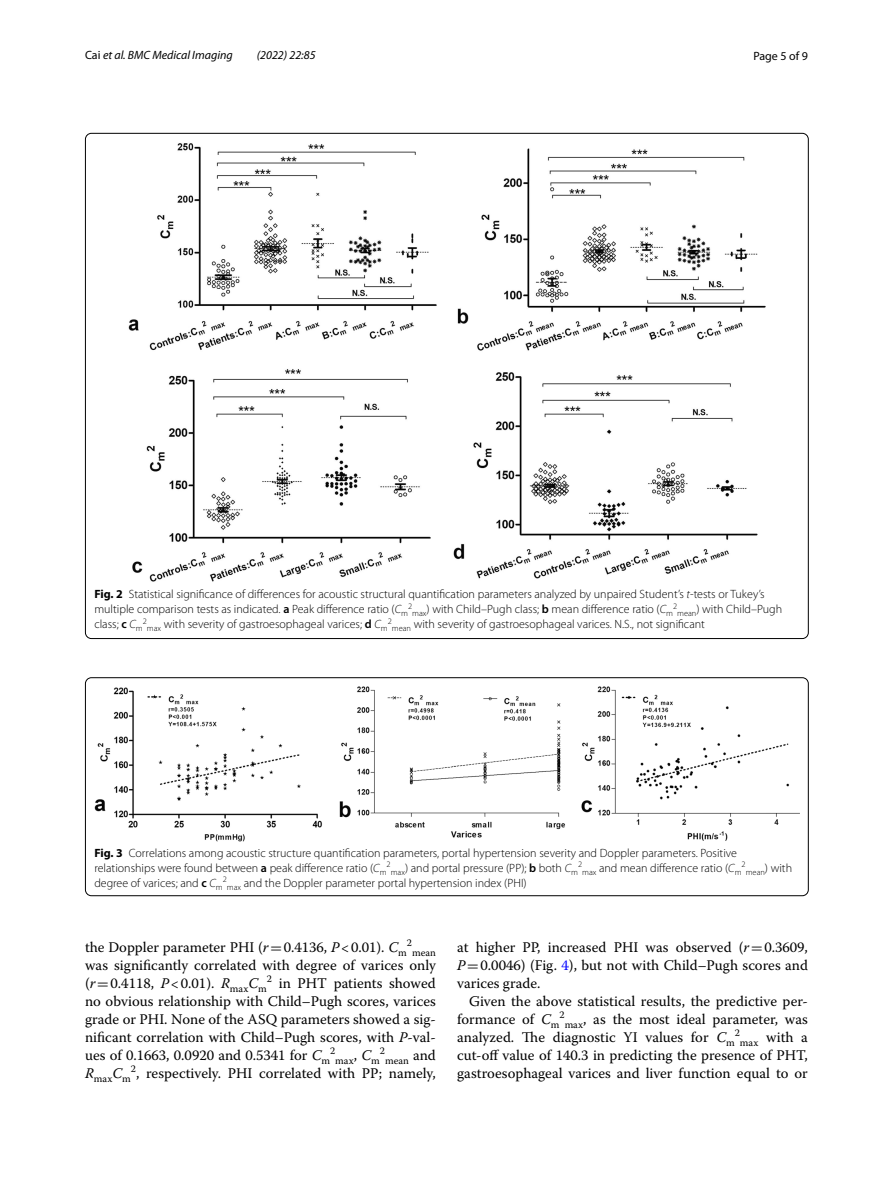
<style>
.page{position:relative;width:893px;height:1187px;background:#fff}
.page>*{position:absolute;margin:0;border:0;box-sizing:border-box;transform-origin:0 0}
.t1{font:14.7px/18px "Warnock Pro";color:#000;text-align:justify}
.t2{font:300 12px/15px "Myriad Pro";color:#000}
.t3{font:italic 12px "Myriad Pro";color:#000}
.t4{font:12px "Myriad Pro";color:#000}
.t5{font:10.35px/9.6px "Warnock Pro";color:#000}
.t6{font:300 8.4px "Myriad Pro";color:#000}
.s1{font-style:normal}
.s2{font-weight:700}
.s3{font-style:italic}
.s4{font-weight:600}
.s5{font-family:"MTSY"}
.s6{color:#00f}
</style>
<div class="page">
<img style="left:128px;top:143px;width:638px;height:439px">
<img style="left:94px;top:686px;width:706px;height:155px">
<div style="left:85px;top:677px;width:723px;height:218px;border:1px solid #000;border-radius:6px"></div>
<p class="t3" style="left:85px;top:48px;width:149px"><span class="s1">Cai</span> et al. BMC Medical Imaging</p>
<p class="t3" style="left:257px;top:48px;width:60px">(2022) 22:85</p>
<p class="t4" style="left:753px;top:48px;width:56px">Page 5 of 9</p>
<p class="t2" style="left:94px;top:587px;width:689px"><span class="s2">Fig. 2</span> Statistical significance of differences for acoustic structural quantification parameters analyzed by unpaired Student’s <span class="s3">t</span>-tests or Tukey’s multiple comparison tests as indicated. <span class="s4">a</span> Peak difference ratio (<span class="s3">C</span><sub>m</sub> <sub>max</sub>) with Child–Pugh class; <span class="s4">b</span> mean difference ratio (<span class="s3">C</span><sub>m</sub> <sub>mean</sub>) with Child–Pugh</p>
<p class="t6" style="left:408px;top:601px;width:6px">2</p>
<p class="t6" style="left:673px;top:601px;width:6px">2</p>
<p class="t2" style="left:94px;top:617px;width:612px">class; <span class="s4">c</span> <span class="s3">C</span><sub>m</sub> <sub>max</sub> with severity of gastroesophageal varices; <span class="s4">d</span> <span class="s3">C</span><sub>m</sub> <sub>mean</sub> with severity of gastroesophageal varices. N.S., not significant</p>
<p class="t6" style="left:143px;top:616px;width:6px">2</p>
<p class="t6" style="left:388px;top:616px;width:6px">2</p>
<p class="t2" style="left:94px;top:845px;width:699px"><span class="s2">Fig. 3</span> Correlations among acoustic structure quantification parameters, portal hypertension severity and Doppler parameters. Positive relationships were found between <span class="s4">a</span> peak difference ratio (<span class="s3">C</span><sub>m</sub> <sub>max</sub>) and portal pressure (PP); <span class="s4">b</span> both <span class="s3">C</span><sub>m</sub> <sub>max</sub> and mean difference ratio (<span class="s3">C</span><sub>m</sub> <sub>mean</sub>) with</p>
<p class="t6" style="left:387px;top:859px;width:6px">2</p>
<p class="t6" style="left:578px;top:859px;width:6px">2</p>
<p class="t6" style="left:742px;top:859px;width:6px">2</p>
<p class="t2" style="left:94px;top:875px;width:434px">degree of varices; and <span class="s4">c</span> <span class="s3">C</span><sub>m</sub> <sub>max</sub> and the Doppler parameter portal hypertension index (PHI)</p>
<p class="t6" style="left:223px;top:874px;width:6px">2</p>
<p class="t1" style="left:85px;top:937px;width:323px">the Doppler parameter PHI (<span class="s3">r</span><span class="s5">=</span>0.4136, <span class="s3">P</span>&lt;0.01). <span class="s3">C</span><sub>m</sub></p>
<p class="t5" style="left:407px;top:937px;width:7px">2</p>
<p class="t5" style="left:412px;top:947px;width:25px">mean</p>
<p class="t1" style="left:85px;top:955px;width:352px">was significantly correlated with degree of varices only (<span class="s3">r</span><span class="s5">=</span>0.4118, <span class="s3">P</span>&lt;0.01). <span class="s3">R</span><sub>max</sub><span class="s3">C</span><sub>m</sub><sup>2</sup> in PHT patients showed no obvious relationship with Child–Pugh scores, varices grade or PHI. None of the ASQ parameters showed a sig&shy;nificant correlation with Child–Pugh scores, with <span class="s3">P</span>-val&shy;ues of 0.1663, 0.0920 and 0.5341 for <span class="s3">C</span><sub>m</sub></p>
<p class="t5" style="left:335px;top:1045px;width:46px;text-indent:-5px">2<br>max<sup>,</sup> <sup>C</sup>m</p>
<p class="t5" style="left:380px;top:1045px;width:7px">2</p>
<p class="t5" style="left:385px;top:1055px;width:52px">mean <sup>and</sup></p>
<p class="t5" style="left:85px;top:1073px;width:47px"><sup>R</sup>max<sup>C</sup>m</p>
<p class="t1" style="left:131px;top:1063px;width:306px"><sup>2</sup>, respectively. PHI correlated with PP; namely,</p>
<p class="t1" style="left:457px;top:937px;width:352px">at higher PP, increased PHI was observed (<span class="s3">r</span><span class="s5">=</span>0.3609, <span class="s3">P</span><span class="s5">=</span>0.0046) (Fig. <span class="s6">4</span>), but not with Child–Pugh scores and varices grade.</p>
<p class="t1" style="left:457px;top:991px;width:352px;text-align:right">Given the above statistical results, the predictive per&shy;formance of <span class="s3">C</span><sub>m</sub> <sub>max</sub>, as the most ideal parameter, was</p>
<p class="t5" style="left:559px;top:1009px;width:7px">2</p>
<p class="t1" style="left:457px;top:1027px;width:352px">analyzed. The diagnostic YI values for <span class="s3">C</span><sub>m</sub> <sub>max</sub> with a</p>
<p class="t5" style="left:735px;top:1027px;width:7px">2</p>
<p class="t1" style="left:457px;top:1045px;width:352px">cut-off value of 140.3 in predicting the presence of PHT, gastroesophageal varices and liver function equal to or</p>
</div>
